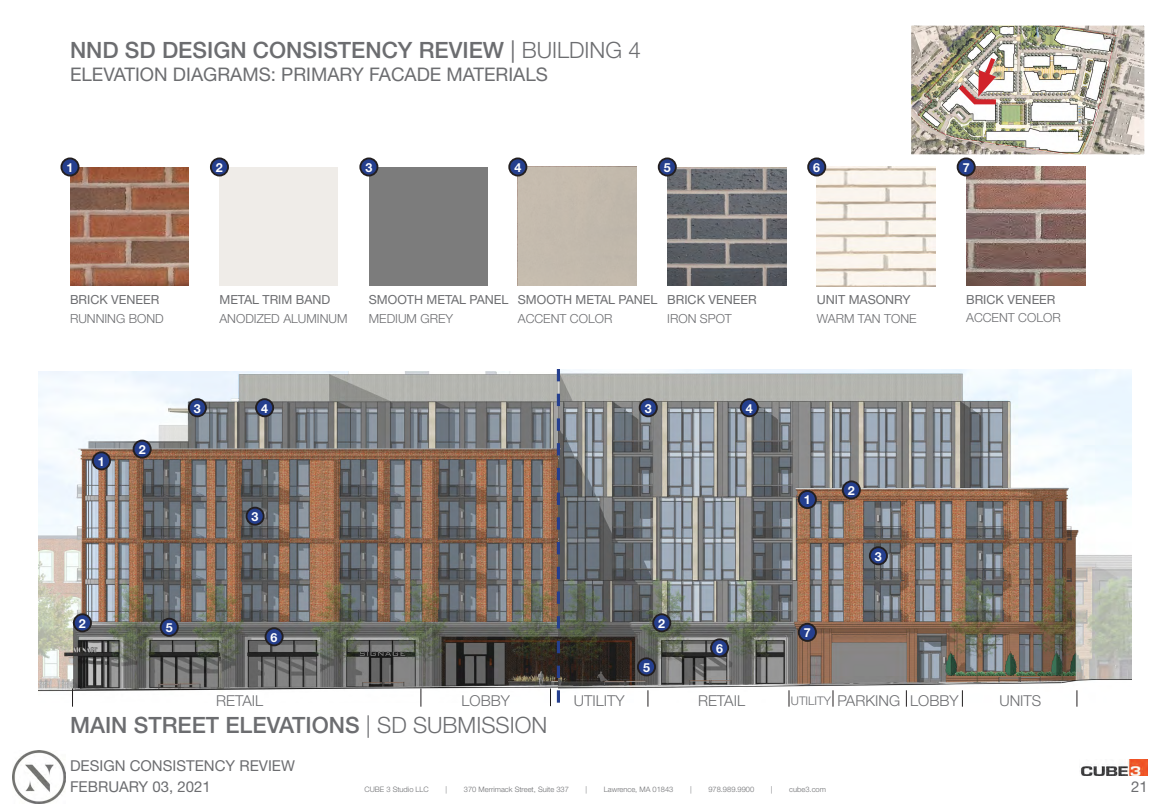
<style>
.page{position:relative;width:1170px;height:810px;background:#fff}
.page>*{position:absolute;margin:0;border:0;box-sizing:border-box;transform-origin:0 0}
.t1{font:500 22.5px "Helvetica Neue";color:#6c6d70}
.t2{font:18.75px "Helvetica Neue";color:#6c6d70}
.t3{font:300 15px "Helvetica Neue";color:#6c6d70}
.t4{font:15px/21.1px "Helvetica Neue";color:#6c6d70}
.t5{font:12.5px "Helvetica Neue";color:#6c6d70}
.t6{font:300 12.5px "Helvetica Neue";color:#6c6d70}
.t7{font:700 12.5px "Helvetica Neue";color:#fff}
.t8{font:300 11.88px "Helvetica Neue";color:#6c6d70}
.t9{font:300 7.5px "Helvetica Neue";color:#6c6d70}
.s1{font-weight:400}
.s2{font-weight:300}
</style>
<div class="page">
<img style="left:39px;top:372px;width:518px;height:330px">
<img style="left:560px;top:369px;width:571px;height:334px">
<svg style="left:557px;top:369px;width:3px;height:334px"></svg>
<img style="left:13px;top:751px;width:52px;height:52px">
<img style="left:1080px;top:759px;width:68px;height:17px">
<img style="left:667px;top:167px;width:119px;height:119px">
<div style="left:369px;top:167px;width:119px;height:119px;background:#7c7c7c"></div>
<img style="left:70px;top:167px;width:119px;height:119px">
<div style="left:219px;top:167px;width:119px;height:119px;background:#efece8"></div>
<div style="left:518px;top:167px;width:119px;height:119px;background:#c3baad"></div>
<img style="left:817px;top:167px;width:119px;height:119px">
<img style="left:966px;top:167px;width:119px;height:119px">
<img style="left:912px;top:26px;width:232px;height:128px">
<div style="left:908px;top:22px;width:240px;height:136px;border:3px solid #fff"></div>
<div style="left:61px;top:158px;width:18px;height:18px;background:#253f8e;border-radius:50%"></div>
<div style="left:60px;top:157px;width:20px;height:20px;border:2px solid #231f20;border-radius:50%"></div>
<div style="left:211px;top:158px;width:17px;height:18px;background:#253f8e;border-radius:50%"></div>
<div style="left:210px;top:157px;width:19px;height:20px;border:2px solid #231f20;border-radius:50%"></div>
<div style="left:266px;top:628px;width:17px;height:17px;background:#253f8e;border-radius:50%"></div>
<div style="left:265px;top:627px;width:19px;height:19px;border:2px solid #231f20;border-radius:50%"></div>
<div style="left:711px;top:639px;width:17px;height:17px;background:#253f8e;border-radius:50%"></div>
<div style="left:710px;top:638px;width:19px;height:19px;border:2px solid #231f20;border-radius:50%"></div>
<div style="left:161px;top:619px;width:17px;height:17px;background:#253f8e;border-radius:50%"></div>
<div style="left:160px;top:618px;width:19px;height:19px;border:2px solid #231f20;border-radius:50%"></div>
<div style="left:638px;top:658px;width:17px;height:17px;background:#253f8e;border-radius:50%"></div>
<div style="left:637px;top:657px;width:19px;height:19px;border:2px solid #231f20;border-radius:50%"></div>
<div style="left:360px;top:158px;width:17px;height:18px;background:#253f8e;border-radius:50%"></div>
<div style="left:359px;top:157px;width:19px;height:20px;border:2px solid #231f20;border-radius:50%"></div>
<div style="left:509px;top:158px;width:17px;height:18px;background:#253f8e;border-radius:50%"></div>
<div style="left:508px;top:157px;width:19px;height:20px;border:2px solid #231f20;border-radius:50%"></div>
<div style="left:659px;top:158px;width:17px;height:18px;background:#253f8e;border-radius:50%"></div>
<div style="left:658px;top:157px;width:19px;height:20px;border:2px solid #231f20;border-radius:50%"></div>
<div style="left:93px;top:452px;width:17px;height:17px;background:#253f8e;border-radius:50%"></div>
<div style="left:92px;top:451px;width:19px;height:19px;border:2px solid #231f20;border-radius:50%"></div>
<div style="left:799px;top:491px;width:17px;height:17px;background:#253f8e;border-radius:50%"></div>
<div style="left:798px;top:490px;width:19px;height:19px;border:2px solid #231f20;border-radius:50%"></div>
<div style="left:134px;top:441px;width:17px;height:17px;background:#253f8e;border-radius:50%"></div>
<div style="left:133px;top:440px;width:19px;height:19px;border:2px solid #231f20;border-radius:50%"></div>
<div style="left:843px;top:481px;width:17px;height:18px;background:#253f8e;border-radius:50%"></div>
<div style="left:842px;top:480px;width:19px;height:19px;border:2px solid #231f20;border-radius:50%"></div>
<div style="left:799px;top:624px;width:17px;height:17px;background:#253f8e;border-radius:50%"></div>
<div style="left:798px;top:623px;width:19px;height:19px;border:2px solid #231f20;border-radius:50%"></div>
<div style="left:74px;top:614px;width:17px;height:17px;background:#253f8e;border-radius:50%"></div>
<div style="left:73px;top:613px;width:19px;height:19px;border:2px solid #231f20;border-radius:50%"></div>
<div style="left:653px;top:614px;width:17px;height:17px;background:#253f8e;border-radius:50%"></div>
<div style="left:652px;top:613px;width:19px;height:19px;border:2px solid #231f20;border-radius:50%"></div>
<div style="left:189px;top:399px;width:17px;height:17px;background:#253f8e;border-radius:50%"></div>
<div style="left:188px;top:398px;width:19px;height:19px;border:2px solid #231f20;border-radius:50%"></div>
<div style="left:247px;top:508px;width:17px;height:17px;background:#253f8e;border-radius:50%"></div>
<div style="left:246px;top:507px;width:19px;height:19px;border:2px solid #231f20;border-radius:50%"></div>
<div style="left:870px;top:547px;width:17px;height:17px;background:#253f8e;border-radius:50%"></div>
<div style="left:869px;top:546px;width:19px;height:19px;border:2px solid #231f20;border-radius:50%"></div>
<div style="left:640px;top:399px;width:17px;height:17px;background:#253f8e;border-radius:50%"></div>
<div style="left:639px;top:398px;width:19px;height:19px;border:2px solid #231f20;border-radius:50%"></div>
<div style="left:256px;top:399px;width:17px;height:17px;background:#253f8e;border-radius:50%"></div>
<div style="left:255px;top:398px;width:19px;height:19px;border:2px solid #231f20;border-radius:50%"></div>
<div style="left:741px;top:399px;width:17px;height:17px;background:#253f8e;border-radius:50%"></div>
<div style="left:740px;top:398px;width:19px;height:19px;border:2px solid #231f20;border-radius:50%"></div>
<div style="left:808px;top:158px;width:17px;height:18px;background:#253f8e;border-radius:50%"></div>
<div style="left:807px;top:157px;width:19px;height:20px;border:2px solid #231f20;border-radius:50%"></div>
<div style="left:958px;top:158px;width:17px;height:18px;background:#253f8e;border-radius:50%"></div>
<div style="left:957px;top:157px;width:19px;height:20px;border:2px solid #231f20;border-radius:50%"></div>
<div style="left:838px;top:694px;width:62px;height:12px;background:#fff"></div>
<div style="left:462px;top:694px;width:48px;height:12px;background:#fff"></div>
<div style="left:910px;top:694px;width:49px;height:12px;background:#fff"></div>
<div style="left:999px;top:694px;width:49px;height:12px;background:#fff"></div>
<div style="left:574px;top:694px;width:51px;height:12px;background:#fff"></div>
<div style="left:791px;top:696px;width:40px;height:9px;background:#fff"></div>
<div style="left:216px;top:694px;width:47px;height:12px;background:#fff"></div>
<div style="left:698px;top:694px;width:47px;height:12px;background:#fff"></div>
<svg style="left:421px;top:688px;width:1px;height:19px"></svg>
<svg style="left:72px;top:688px;width:1px;height:19px"></svg>
<svg style="left:550px;top:688px;width:1px;height:18px"></svg>
<svg style="left:962px;top:690px;width:1px;height:17px"></svg>
<svg style="left:1077px;top:690px;width:1px;height:17px"></svg>
<svg style="left:906px;top:690px;width:1px;height:17px"></svg>
<svg style="left:833px;top:690px;width:1px;height:17px"></svg>
<svg style="left:789px;top:690px;width:1px;height:17px"></svg>
<svg style="left:648px;top:690px;width:1px;height:17px"></svg>
<img style="left:953px;top:50px;width:54px;height:57px">
<h1 class="t1" style="left:70px;top:37px;width:572px">NND SD DESIGN CONSISTENCY REVIEW <span class="s1">|</span> <span class="s2">BUILDING 4</span></h1>
<p class="t2" style="left:70px;top:63px;width:479px">ELEVATION DIAGRAMS: PRIMARY FACADE MATERIALS</p>
<p class="t7" style="left:67px;top:160px;width:8px">1</p>
<p class="t7" style="left:216px;top:160px;width:8px">2</p>
<p class="t7" style="left:365px;top:160px;width:8px">3</p>
<p class="t7" style="left:514px;top:160px;width:8px">4</p>
<p class="t7" style="left:664px;top:160px;width:8px">5</p>
<p class="t7" style="left:813px;top:160px;width:8px">6</p>
<p class="t7" style="left:963px;top:160px;width:8px">7</p>
<p class="t5" style="left:70px;top:292px;width:91px">BRICK VENEER</p>
<p class="t6" style="left:70px;top:311px;width:95px">RUNNING BOND</p>
<p class="t5" style="left:219px;top:292px;width:112px">METAL TRIM BAND</p>
<p class="t6" style="left:219px;top:311px;width:130px">ANODIZED ALUMINUM</p>
<p class="t5" style="left:369px;top:292px;width:141px">SMOOTH METAL PANEL</p>
<p class="t6" style="left:369px;top:311px;width:86px">MEDIUM GREY</p>
<p class="t5" style="left:518px;top:292px;width:141px">SMOOTH METAL PANEL</p>
<p class="t6" style="left:518px;top:311px;width:96px">ACCENT COLOR</p>
<p class="t5" style="left:667px;top:292px;width:91px">BRICK VENEER</p>
<p class="t6" style="left:667px;top:311px;width:66px">IRON SPOT</p>
<p class="t7" style="left:98px;top:454px;width:8px">1</p>
<p class="t7" style="left:139px;top:442px;width:8px">2</p>
<p class="t7" style="left:194px;top:400px;width:8px">3</p>
<p class="t7" style="left:261px;top:400px;width:8px">4</p>
<p class="t7" style="left:645px;top:400px;width:8px">3</p>
<p class="t7" style="left:746px;top:400px;width:8px">4</p>
<p class="t7" style="left:252px;top:509px;width:8px">3</p>
<p class="t7" style="left:79px;top:616px;width:8px">2</p>
<p class="t7" style="left:658px;top:616px;width:8px">2</p>
<p class="t7" style="left:166px;top:620px;width:8px">5</p>
<p class="t7" style="left:271px;top:629px;width:8px">6</p>
<p class="t7" style="left:643px;top:660px;width:8px">5</p>
<p class="t7" style="left:716px;top:641px;width:8px">6</p>
<p class="t5" style="left:817px;top:292px;width:95px">UNIT MASONRY</p>
<p class="t6" style="left:817px;top:311px;width:101px">WARM TAN TONE</p>
<p class="t7" style="left:804px;top:492px;width:8px">1</p>
<p class="t7" style="left:804px;top:625px;width:8px">7</p>
<p class="t7" style="left:848px;top:483px;width:8px">2</p>
<p class="t7" style="left:875px;top:548px;width:8px">3</p>
<p class="t5" style="left:966px;top:292px;width:91px">BRICK VENEER</p>
<p class="t6" style="left:966px;top:310px;width:96px">ACCENT COLOR</p>
<p class="t3" style="left:216px;top:692px;width:49px">RETAIL</p>
<p class="t3" style="left:462px;top:692px;width:50px">LOBBY</p>
<p class="t3" style="left:574px;top:692px;width:52px">UTILITY</p>
<p class="t3" style="left:698px;top:692px;width:49px">RETAIL</p>
<p class="t8" style="left:791px;top:693px;width:42px">UTILITY</p>
<p class="t3" style="left:838px;top:692px;width:64px">PARKING</p>
<p class="t3" style="left:910px;top:692px;width:50px">LOBBY</p>
<p class="t3" style="left:999px;top:692px;width:43px">UNITS</p>
<p class="t1" style="left:70px;top:711px;width:479px">MAIN STREET ELEVATIONS <span class="s2">| SD SUBMISSION</span></p>
<p class="t4" style="left:70px;top:755px;width:226px">DESIGN CONSISTENCY REVIEW<br>FEBRUARY 03, 2021</p>
<p class="t9" style="left:364px;top:785px;width:66px">CUBE 3 Studio LLC</p>
<p class="t9" style="left:446px;top:785px;width:3px">|</p>
<p class="t9" style="left:464px;top:785px;width:106px">370 Merrimack Street, Suite 337</p>
<p class="t9" style="left:586px;top:785px;width:3px">|</p>
<p class="t9" style="left:604px;top:785px;width:71px">Lawrence, MA 01843</p>
<p class="t9" style="left:690px;top:785px;width:3px">|</p>
<p class="t9" style="left:708px;top:785px;width:47px">978.989.9900</p>
<p class="t9" style="left:771px;top:785px;width:3px">|</p>
<p class="t9" style="left:789px;top:785px;width:38px">cube3.com</p>
<p class="t4" style="left:1131px;top:776px;width:18px">21</p>
</div>
